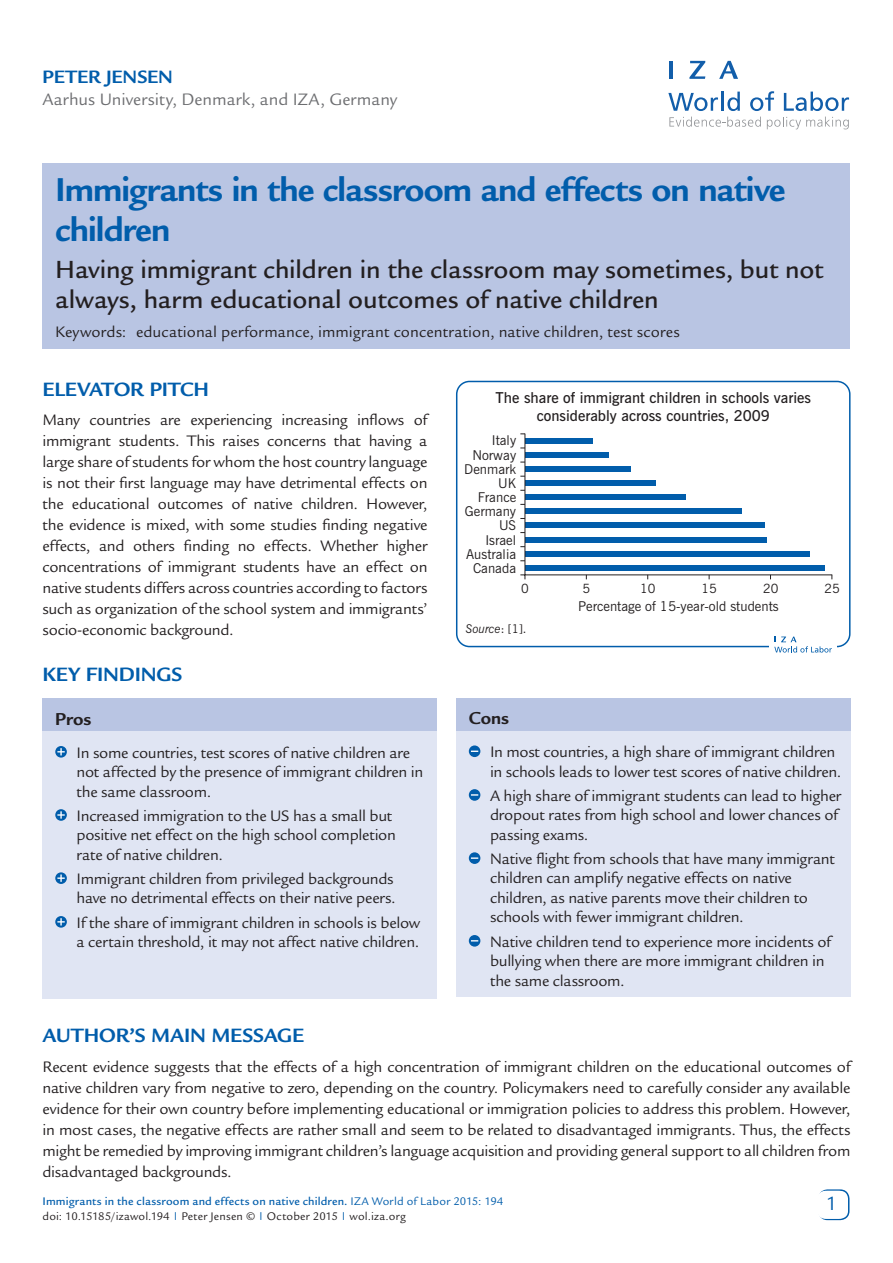
<style>
.page{position:relative;width:893px;height:1263px;background:#fff}
.page>*{position:absolute;margin:0;border:0;box-sizing:border-box;transform-origin:0 0}
.t1{font:700 36px/40.5px "Legacy Sans Std";letter-spacing:-.025em;color:#015dab}
.t2{font:500 27px/30px "Legacy Sans Std";letter-spacing:-.005em;color:#231f20}
.t3{font:700 21px "Legacy Sans Std";letter-spacing:-.01em;color:#015dab}
.t4{font:21px "Legacy Sans Std";color:#015dab}
.t5{font:700 19.5px "Legacy Sans Std";letter-spacing:-.01em;color:#015dab}
.t6{font:700 18.75px "Legacy Sans Std";letter-spacing:-.005em;color:#231f20}
.t7{font:18px "Legacy Sans Std";color:#6c6d70}
.t8{font:16.5px/21px "Legacy Sans Std";letter-spacing:-.015em;color:#231f20}
.t9{font:16.5px "Legacy Sans Std";letter-spacing:.005em;color:#231f20}
.t10{font:600 15px/18px "News Gothic BT";color:#231f20;text-align:center}
.t11{font:13.5px "News Gothic BT";color:#231f20}
.t12{font:12.75px "News Gothic BT";color:#231f20}
.t13{font:12px/15px "Legacy Sans Std";letter-spacing:.015em;color:#231f20}
.t14{font:italic 12px "News Gothic BT";letter-spacing:-.005em;color:#231f20}
.s1{font-style:normal}
.s2{font-weight:500;color:#015dab}
.s3{color:#015dab}
</style>
<div class="page">
<div style="left:818px;top:1189px;width:31px;height:31px;border:2px solid #015dab;border-radius:9px"></div>
<div style="left:817px;top:1191px;width:30px;height:28px;background:#fff;border-radius:9px"></div>
<svg style="left:668px;top:93px;width:50px;height:18px"></svg>
<hr style="left:721px;top:92px;width:3px;height:19px;background:#125eaa">
<svg style="left:727px;top:92px;width:13px;height:19px"></svg>
<svg style="left:750px;top:91px;width:24px;height:20px"></svg>
<svg style="left:784px;top:92px;width:65px;height:19px"></svg>
<svg style="left:669px;top:117px;width:92px;height:10px"></svg>
<svg style="left:767px;top:117px;width:82px;height:12px"></svg>
<hr style="left:669px;top:61px;width:4px;height:18px;background:#125eaa">
<svg style="left:689px;top:61px;width:16px;height:18px"></svg>
<svg style="left:719px;top:61px;width:19px;height:18px"></svg>
<div style="left:456px;top:701px;width:394px;height:296px;background:#e0e5f3"></div>
<div style="left:43px;top:701px;width:394px;height:297px;background:#e0e5f3"></div>
<div style="left:43px;top:698px;width:394px;height:33px;background:#b9c5e3"></div>
<div style="left:456px;top:698px;width:394px;height:33px;background:#b9c5e3"></div>
<svg style="left:55px;top:746px;width:12px;height:12px"></svg>
<svg style="left:57px;top:748px;width:8px;height:7px"></svg>
<svg style="left:55px;top:809px;width:12px;height:12px"></svg>
<svg style="left:57px;top:811px;width:8px;height:8px"></svg>
<svg style="left:55px;top:872px;width:12px;height:12px"></svg>
<svg style="left:57px;top:874px;width:8px;height:8px"></svg>
<svg style="left:55px;top:916px;width:12px;height:12px"></svg>
<svg style="left:57px;top:918px;width:8px;height:7px"></svg>
<svg style="left:469px;top:745px;width:11px;height:12px"></svg>
<div style="left:469px;top:789px;width:11px;height:12px;background:#015dab;border-radius:50%"></div>
<svg style="left:471px;top:794px;width:7px;height:2px"></svg>
<div style="left:469px;top:852px;width:11px;height:12px;background:#015dab;border-radius:50%"></div>
<svg style="left:471px;top:857px;width:7px;height:2px"></svg>
<svg style="left:469px;top:935px;width:11px;height:12px"></svg>
<div style="left:43px;top:163px;width:807px;height:186px;background:#b9c5e3"></div>
<div style="left:456px;top:381px;width:394px;height:266px;border:2px solid #015dab;border-radius:13px"></div>
<svg style="left:520px;top:433px;width:313px;height:146px"></svg>
<div style="left:769px;top:631px;width:68px;height:25px;background:#fff"></div>
<svg style="left:774px;top:636px;width:58px;height:16px"></svg>
<p class="t5" style="left:43px;top:66px;width:132px">Peter Jensen</p>
<p class="t7" style="left:43px;top:89px;width:356px">Aarhus University, Denmark, and IZA, Germany</p>
<h1 class="t1" style="left:55px;top:169px;width:732px">Immigrants in the classroom and effects on native children</h1>
<h2 class="t2" style="left:55px;top:254px;width:769px">Having immigrant children in the classroom may sometimes, but not always, harm educational outcomes of native children</h2>
<p class="t9" style="left:55px;top:322px;width:626px">Keywords: educational performance, immigrant concentration, native children, test scores</p>
<p class="t3" style="left:43px;top:377px;width:168px">ELEVATOR PITCH</p>
<p class="t8" style="left:43px;top:409px;width:387px;text-align:justify">Many countries are experiencing increasing inflows of immigrant students. This raises concerns that having a large share of students for whom the host country language is not their first language may have detrimental effects on the educational outcomes of native children. However, the evidence is mixed, with some studies finding negative effects, and others finding no effects. Whether higher concentrations of immigrant students have an effect on native students differs across countries according to factors such as organization of the school system and immigrants’ socio-economic background.</p>
<p class="t3" style="left:43px;top:663px;width:140px">KEY FINDINGS</p>
<p class="t6" style="left:55px;top:708px;width:38px">Pros</p>
<p class="t8" style="left:77px;top:743px;width:348px;line-height:19.5px">In some countries, test scores of native children are not affected by the presence of immigrant children in the same classroom.</p>
<p class="t8" style="left:77px;top:806px;width:321px;line-height:19.5px">Increased immigration to the US has a small but positive net effect on the high school completion rate of native children.</p>
<p class="t8" style="left:77px;top:869px;width:321px;line-height:19.5px">Immigrant children from privileged backgrounds have no detrimental effects on their native peers.</p>
<p class="t8" style="left:77px;top:913px;width:345px;line-height:19.5px">If the share of immigrant children in schools is below a certain threshold, it may not affect native children.</p>
<p class="t10" style="left:496px;top:388px;width:317px">The share of immigrant children in schools varies considerably across countries, 2009</p>
<p class="t11" style="left:492px;top:432px;width:26px">Italy</p>
<p class="t11" style="left:472px;top:447px;width:45px">Norway</p>
<p class="t11" style="left:464px;top:461px;width:53px">Denmark</p>
<p class="t11" style="left:498px;top:475px;width:20px">UK</p>
<p class="t11" style="left:478px;top:489px;width:40px">France</p>
<p class="t11" style="left:465px;top:503px;width:53px">Germany</p>
<p class="t11" style="left:499px;top:517px;width:19px">US</p>
<p class="t11" style="left:485px;top:531px;width:32px">Israel</p>
<p class="t11" style="left:466px;top:546px;width:52px">Australia</p>
<p class="t11" style="left:473px;top:560px;width:45px">Canada</p>
<p class="t12" style="left:521px;top:581px;width:9px">0</p>
<p class="t12" style="left:583px;top:581px;width:9px">5</p>
<p class="t12" style="left:640px;top:581px;width:17px">10</p>
<p class="t12" style="left:702px;top:581px;width:17px">15</p>
<p class="t12" style="left:763px;top:581px;width:17px">20</p>
<p class="t12" style="left:824px;top:581px;width:17px">25</p>
<p class="t11" style="left:578px;top:598px;width:202px">Percentage of 15-year-old students</p>
<p class="t14" style="left:465px;top:622px;width:62px">Source<span class="s1">: [1].</span></p>
<p class="t6" style="left:469px;top:707px;width:42px">Cons</p>
<p class="t8" style="left:490px;top:742px;width:353px;line-height:19.5px">In most countries, a high share of immigrant children in schools leads to lower test scores of native children.</p>
<p class="t8" style="left:490px;top:786px;width:353px;line-height:19.5px">A high share of immigrant students can lead to higher dropout rates from high school and lower chances of passing exams.</p>
<p class="t8" style="left:490px;top:849px;width:346px;line-height:19.5px">Native flight from schools that have many immigrant children can amplify negative effects on native children, as native parents move their children to schools with fewer immigrant children.</p>
<p class="t8" style="left:490px;top:932px;width:342px;line-height:19.5px">Native children tend to experience more incidents of bullying when there are more immigrant children in the same classroom.</p>
<p class="t3" style="left:43px;top:1023px;width:261px">AUTHOR’S MAIN MESSAGE</p>
<p class="t8" style="left:43px;top:1056px;width:809px;text-align:justify">Recent evidence suggests that the effects of a high concentration of immigrant children on the educational outcomes of native children vary from negative to zero, depending on the country. Policymakers need to carefully consider any available evidence for their own country before implementing educational or immigration policies to address this problem. However, in most cases, the negative effects are rather small and seem to be related to disadvantaged immigrants. Thus, the effects might be remedied by improving immigrant children’s language acquisition and providing general support to all children from disadvantaged backgrounds.</p>
<p class="t13" style="left:43px;top:1193px;width:462px"><span class="s2">Immigrants in the classroom and effects on native children.</span> <span class="s3">IZA World of Labor 2015: 194 </span>doi: 10.15185/izawol.194 <sup>|</sup> Peter Jensen © <sup>|</sup> October 2015 <sup>|</sup> wol.iza.org</p>
<p class="t4" style="left:828px;top:1192px;width:13px">1</p>
</div>
